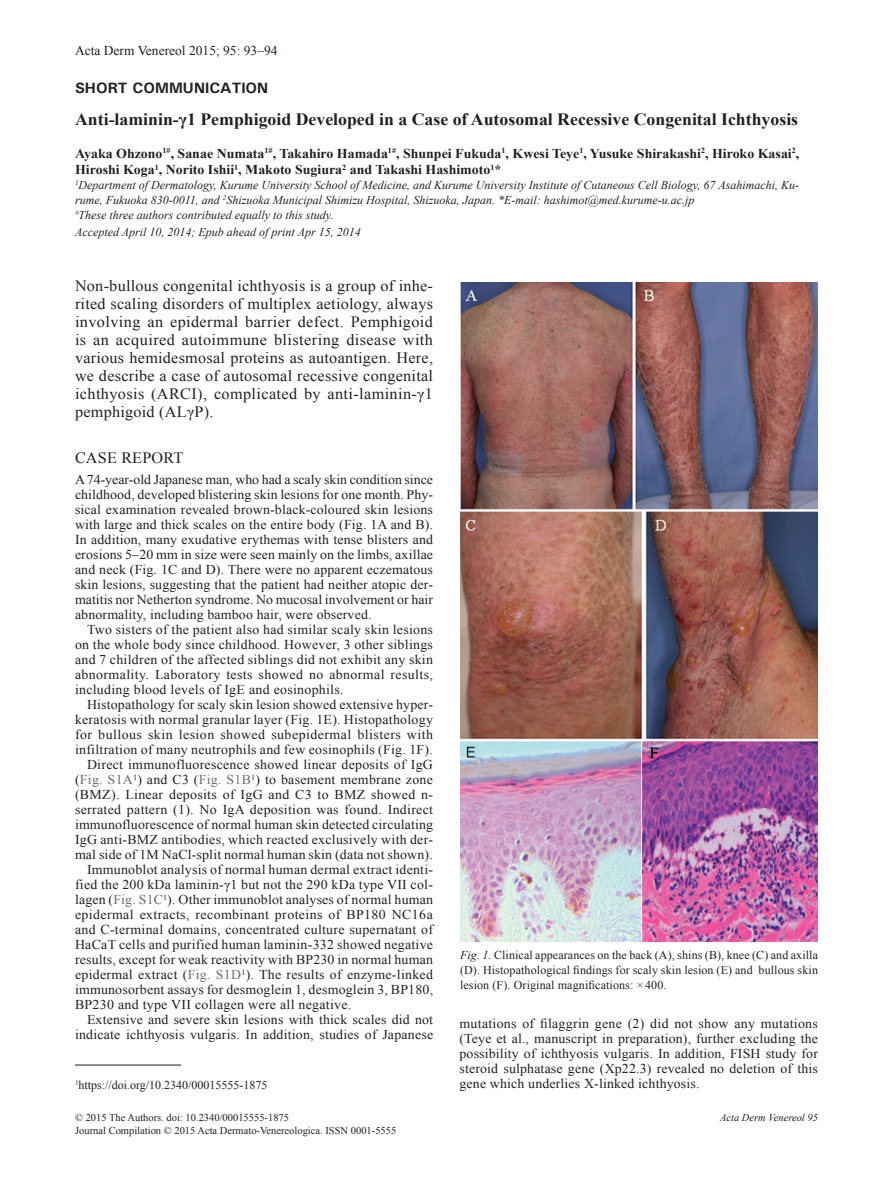
<style>
.page{position:relative;width:893px;height:1191px;background:#fff}
.page>*{position:absolute;margin:0;border:0;box-sizing:border-box;transform-origin:0 0}
.t1{font:700 17.25px "Times New Roman";color:#231f20}
.t2{font:15.75px/18px "Times New Roman";letter-spacing:.025em;color:#231f20;text-align:justify}
.t3{font:700 15px "Univers";color:#231f20}
.t4{font:13.5px/15px "Times New Roman";letter-spacing:.02em;color:#231f20;text-align:justify}
.t5{font:700 13.5px/16.2px "Times New Roman";color:#231f20}
.t6{font:13.5px "Times New Roman";color:#231f20}
.t7{font:italic 12px/15px "Times New Roman";color:#231f20}
.t8{font:12px/15px "Times New Roman";letter-spacing:.01em;color:#231f20;text-align:justify}
.t9{font:10.5px/13.5px "Times New Roman";color:#231f20}
.t10{font:italic 10.5px "Times New Roman";color:#231f20}
.s1{color:#6c6d70}
.s2{font-style:italic}
</style>
<div class="page">
<img style="left:460px;top:282px;width:358px;height:659px">
<hr style="left:75px;top:1064px;width:106px;height:1px;background:#231f20">
<p class="t6" style="left:75px;top:42px;width:204px">Acta Derm Venereol 2015; 95: 93–94</p>
<p class="t3" style="left:75px;top:78px;width:195px">SHORT COMMUNICATION</p>
<p class="t1" style="left:75px;top:107px;width:724px">Anti-laminin-γ1 Pemphigoid Developed in a Case of Autosomal Recessive Congenital Ichthyosis</p>
<p class="t5" style="left:75px;top:145px;width:726px">Ayaka Ohzono<sup>1#</sup>, Sanae Numata<sup>1#</sup>, Takahiro Hamada<sup>1#</sup>, Shunpei Fukuda<sup>1</sup>, Kwesi Teye<sup>1</sup>, Yusuke Shirakashi<sup>2</sup>, Hiroko Kasai<sup>2</sup>,<br>Hiroshi Koga<sup>1</sup>, Norito Ishii<sup>1</sup>, Makoto Sugiura<sup>2</sup> and Takashi Hashimoto<sup>1</sup>*</p>
<p class="t7" style="left:75px;top:177px;width:725px"><sup>1</sup>Department of Dermatology, Kurume University School of Medicine, and Kurume University Institute of Cutaneous Cell Biology, 67 Asahimachi, Ku&shy;rume, Fukuoka 830-0011, and <sup>2</sup>Shizuoka Municipal Shimizu Hospital, Shizuoka, Japan. *E-mail: hashimot@med.kurume-u.ac.jp<br><sup>#</sup>These three authors contributed equally to this study.</p>
<p class="t7" style="left:75px;top:224px;width:287px">Accepted April 10, 2014; Epub ahead of print Apr 15, 2014</p>
<p class="t2" style="left:75px;top:277px;width:360px">Non-bullous congenital ichthyosis is a group of inhe&shy;rited scaling disorders of multiplex aetiology, always involving an epidermal barrier defect. Pemphigoid is an acquired autoimmune blistering disease with various hemidesmosal proteins as autoantigen. Here, we describe a case of autosomal recessive congenital ichthyosis (ARCI), complicated by anti-laminin-γ1 pemphigoid (ALγP).</p>
<p class="t2" style="left:75px;top:449px;width:110px">CASE REPORT</p>
<p class="t4" style="left:75px;top:472px;width:360px">A 74-year-old Japanese man, who had a scaly skin condition since childhood, developed blistering skin lesions for one month. Phy&shy;sical examination revealed brown-black-coloured skin lesions with large and thick scales on the entire body (Fig. 1A and B).<br>In addition, many exudative erythemas with tense blisters and erosions 5–20 mm in size were seen mainly on the limbs, axillae and neck (Fig. 1C and D). There were no apparent eczematous skin lesions, suggesting that the patient had neither atopic der&shy;matitis nor Netherton syndrome. No mucosal involvement or hair abnormality, including bamboo hair, were observed.</p>
<p class="t4" style="left:75px;top:622px;width:360px;text-indent:12px">Two sisters of the patient also had similar scaly skin lesions on the whole body since childhood. However, 3 other siblings and 7 children of the affected siblings did not exhibit any skin abnormality. Laboratory tests showed no abnormal results, including blood levels of IgE and eosinophils.</p>
<p class="t4" style="left:87px;top:697px;width:347px">Histopathology for scaly skin lesion showed extensive hyper-</p>
<p class="t4" style="left:75px;top:712px;width:360px">keratosis with normal granular layer (Fig. 1E). Histopathology</p>
<p class="t4" style="left:75px;top:727px;width:360px">for bullous skin lesion showed subepidermal blisters with</p>
<p class="t4" style="left:75px;top:742px;width:359px">infiltration of many neutrophils and few eosinophils (Fig. 1F).</p>
<p class="t4" style="left:87px;top:757px;width:347px">Direct immunofluorescence showed linear deposits of IgG</p>
<p class="t4" style="left:75px;top:772px;width:359px">(<span class="s1">Fig. S1A</span><sup>1</sup>) and C3 (<span class="s1">Fig. S1B</span><sup>1</sup>) to basement membrane zone</p>
<p class="t4" style="left:75px;top:787px;width:360px">(BMZ). Linear deposits of IgG and C3 to BMZ showed n-</p>
<p class="t4" style="left:75px;top:802px;width:360px">serrated pattern (1). No IgA deposition was found. Indirect</p>
<p class="t4" style="left:75px;top:817px;width:360px">immunofluorescence of normal human skin detected circulating</p>
<p class="t4" style="left:75px;top:832px;width:359px">IgG anti-BMZ antibodies, which reacted exclusively with der-</p>
<p class="t4" style="left:75px;top:847px;width:359px">mal side of 1M NaCl-split normal human skin (data not shown).</p>
<p class="t4" style="left:87px;top:862px;width:347px">Immunoblot analysis of normal human dermal extract identi-</p>
<p class="t4" style="left:75px;top:877px;width:359px">fied the 200 kDa laminin-γ1 but not the 290 kDa type VII col-</p>
<p class="t4" style="left:75px;top:892px;width:360px">lagen (<span class="s1">Fig. S1C</span><sup>1</sup>). Other immunoblot analyses of normal human</p>
<p class="t4" style="left:75px;top:907px;width:359px">epidermal extracts, recombinant proteins of BP180 NC16a</p>
<p class="t4" style="left:75px;top:922px;width:360px">and C-terminal domains, concentrated culture supernatant of</p>
<p class="t4" style="left:75px;top:937px;width:360px">HaCaT cells and purified human laminin-332 showed negative</p>
<p class="t4" style="left:75px;top:952px;width:359px">results, except for weak reactivity with BP230 in normal human</p>
<p class="t4" style="left:75px;top:967px;width:359px">epidermal extract (<span class="s1">Fig. S1D</span><sup>1</sup>). The results of enzyme-linked</p>
<p class="t4" style="left:75px;top:982px;width:360px">immunosorbent assays for desmoglein 1, desmoglein 3, BP180,</p>
<p class="t4" style="left:75px;top:997px;width:278px">BP230 and type VII collagen were all negative.</p>
<p class="t4" style="left:87px;top:1012px;width:348px">Extensive and severe skin lesions with thick scales did not</p>
<p class="t4" style="left:75px;top:1027px;width:360px">indicate ichthyosis vulgaris. In addition, studies of Japanese</p>
<p class="t4" style="left:460px;top:1015px;width:360px">mutations of filaggrin gene (2) did not show any mutations (Teye et al., manuscript in preparation), further excluding the possibility of ichthyosis vulgaris. In addition, FISH study for steroid sulphatase gene (Xp22.3) revealed no deletion of this gene which underlies X-linked ichthyosis.</p>
<p class="t8" style="left:460px;top:947px;width:360px"><span class="s2">Fig. 1.</span> Clinical appearances on the back (A), shins (B), knee (C) and axilla (D). Histopathological findings for scaly skin lesion (E) and bullous skin lesion (F). Original magnifications: × 400.</p>
<p class="t8" style="left:75px;top:1077px;width:194px"><sup>1</sup>https://doi.org/10.2340/00015555-1875</p>
<p class="t9" style="left:75px;top:1110px;width:323px">© 2015 The Authors. doi: 10.2340/00015555-1875<br>Journal Compilation © 2015 Acta Dermato-Venereologica. ISSN 0001-5555</p>
<p class="t10" style="left:720px;top:1110px;width:99px">Acta Derm Venereol 95</p>
</div>
